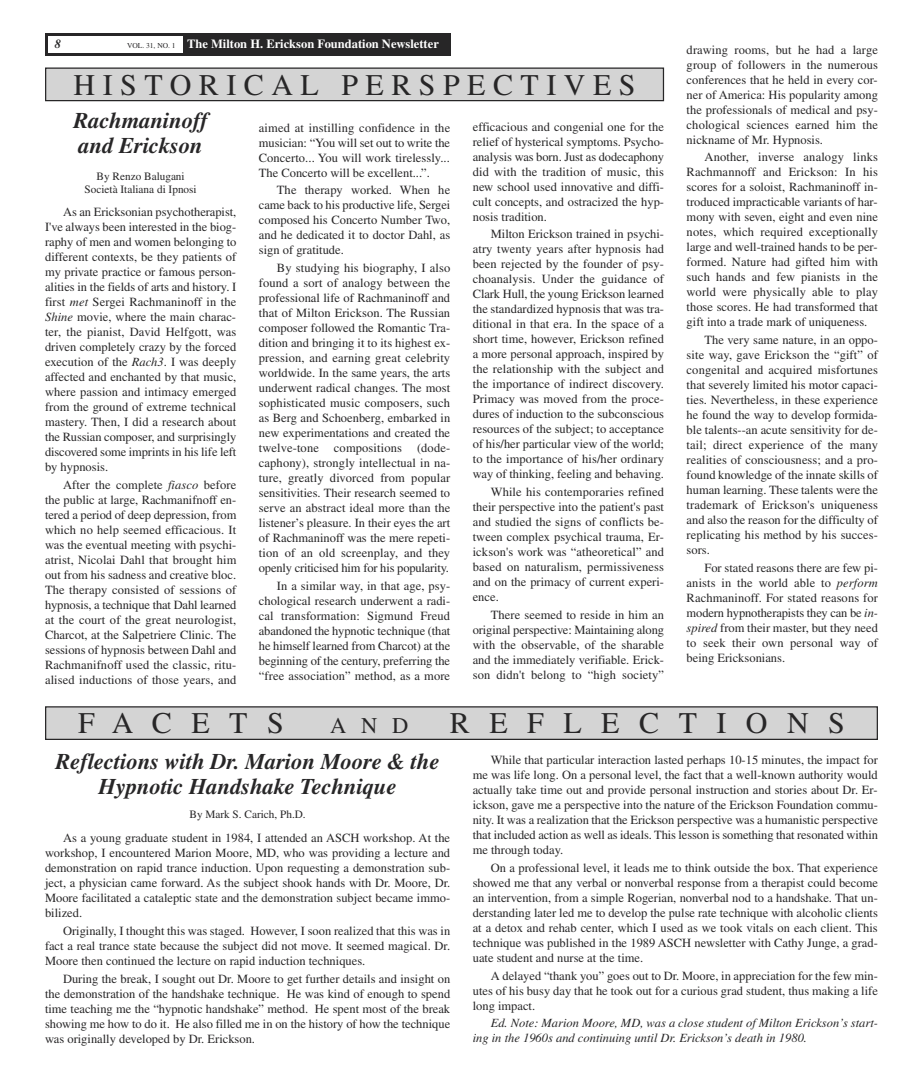
<style>
.page{position:relative;width:923px;height:1080px;background:#fff}
.page>*{position:absolute;margin:0;border:0;box-sizing:border-box;transform-origin:0 0}
.t1{font:30px "Times";letter-spacing:.25em;color:#272627}
.t2{font:30px "Times";letter-spacing:.65em;color:#272627}
.t3{font:italic 700 22.5px/25px "Times";color:#272627}
.t4{font:22.5px "Times";color:#272627}
.t5{font:12.5px/15px "Times";color:#272627;text-align:justify}
.t6{font:italic 12.5px/15px "Times";color:#272627}
.t7{font:700 12.5px "Times";color:#fff}
.t8{font:italic 700 12.5px "Times";color:#272627}
.t9{font:11.25px/13.5px "Times";color:#272627;text-align:center}
.s1{font-weight:400;font-size:7.5px;color:#272627}
.s2{font-style:italic}
</style>
<div class="page">
<div style="left:45px;top:34px;width:405px;height:22px;background:#272627"></div>
<div style="left:48px;top:37px;width:134px;height:16px;background:#fff"></div>
<div style="left:46px;top:68px;width:617px;height:33px;background:#d4d4d4"></div>
<div style="left:45px;top:68px;width:619px;height:33px;border:1px solid #272627"></div>
<div style="left:46px;top:707px;width:831px;height:32px;background:#d4d4d4"></div>
<div style="left:45px;top:706px;width:833px;height:34px;border:1px solid #272627"></div>
<p class="t8" style="left:55px;top:39px;width:8px">8</p>
<p class="t7" style="left:127px;top:40px;width:313px"><span class="s1">VOL. 31, NO. 1</span> The Milton H. Erickson Foundation Newsletter</p>
<h1 class="t1" style="left:74px;top:74px;width:563px">HISTORICAL PERSPECTIVES</h1>
<h2 class="t3" style="left:74px;top:110px;width:136px">Rachmaninoff and Erickson</h2>
<p class="t9" style="left:85px;top:170px;width:114px">By Renzo Balugani<br>Società Italiana di Ipnosi</p>
<p class="t5" style="left:45px;top:206px;width:193px;text-indent:18px">As an Ericksonian psychotherapist, I've always been interested in the biog&shy;raphy of men and women belonging to different contexts, be they patients of my private practice or famous person&shy;alities in the fields of arts and history. I first <span class="s2">met</span> Sergei Rachmaninoff in the <span class="s2">Shine</span> movie, where the main charac&shy;ter, the pianist, David Helfgott, was driven completely crazy by the forced execution of the <span class="s2">Rach3</span>. I was deeply affected and enchanted by that music, where passion and intimacy emerged from the ground of extreme technical mastery. Then, I did a research about the Russian composer, and surprisingly discovered some imprints in his life left by hypnosis.</p>
<p class="t5" style="left:45px;top:479px;width:193px;text-indent:18px">After the complete <span class="s2">fiasco</span> before the public at large, Rachmanifnoff en&shy;tered a period of deep depression, from which no help seemed efficacious. It was the eventual meeting with psychi&shy;atrist, Nicolai Dahl that brought him out from his sadness and creative bloc.<br>The therapy consisted of sessions of hypnosis, a technique that Dahl learned at the court of the great neurologist, Charcot, at the Salpetriere Clinic. The sessions of hypnosis between Dahl and Rachmanifnoff used the classic, ritu&shy;alised inductions of those years, and</p>
<p class="t5" style="left:259px;top:121px;width:193px">aimed at instilling confidence in the musician: “You will set out to write the Concerto... You will work tirelessly...<br>The Concerto will be excellent...”.</p>
<p class="t5" style="left:259px;top:184px;width:193px;text-indent:18px">The therapy worked. When he came back to his productive life, Sergei composed his Concerto Number Two, and he dedicated it to doctor Dahl, as sign of gratitude.</p>
<p class="t5" style="left:259px;top:261px;width:193px;text-indent:18px">By studying his biography, I also found a sort of analogy between the professional life of Rachmaninoff and that of Milton Erickson. The Russian composer followed the Romantic Tra&shy;dition and bringing it to its highest ex&shy;pression, and earning great celebrity worldwide. In the same years, the arts underwent radical changes. The most sophisticated music composers, such as Berg and Schoenberg, embarked in new experimentations and created the twelve-tone compositions (dode&shy;caphony), strongly intellectual in na&shy;ture, greatly divorced from popular sensitivities. Their research seemed to serve an abstract ideal more than the listener’s pleasure. In their eyes the art of Rachmaninoff was the mere repeti&shy;tion of an old screenplay, and they openly criticised him for his popularity.</p>
<p class="t5" style="left:259px;top:579px;width:193px;text-indent:18px">In a similar way, in that age, psy&shy;chological research underwent a radi&shy;cal transformation: Sigmund Freud abandoned the hypnotic technique (that he himself learned from Charcot) at the beginning of the century, preferring the “free association” method, as a more</p>
<p class="t5" style="left:473px;top:120px;width:193px">efficacious and congenial one for the relief of hysterical symptoms. Psycho&shy;analysis was born. Just as dodecaphony did with the tradition of music, this new school used innovative and diffi&shy;cult concepts, and ostracized the hyp&shy;nosis tradition.</p>
<p class="t5" style="left:473px;top:228px;width:193px;text-indent:18px">Milton Erickson trained in psychi&shy;atry twenty years after hypnosis had been rejected by the founder of psy&shy;choanalysis. Under the guidance of Clark Hull, the young Erickson learned the standardized hypnosis that was tra&shy;ditional in that era. In the space of a short time, however, Erickson refined a more personal approach, inspired by the relationship with the subject and the importance of indirect discovery.<br>Primacy was moved from the proce&shy;dures of induction to the subconscious resources of the subject; to acceptance of his/her particular view of the world; to the importance of his/her ordinary way of thinking, feeling and behaving.</p>
<p class="t5" style="left:473px;top:486px;width:193px;text-indent:18px">While his contemporaries refined their perspective into the patient's past and studied the signs of conflicts be&shy;tween complex psychical trauma, Er&shy;ickson's work was “atheoretical” and based on naturalism, permissiveness and on the primacy of current experi&shy;ence.</p>
<p class="t5" style="left:473px;top:608px;width:193px;text-indent:18px">There seemed to reside in him an original perspective: Maintaining along with the observable, of the sharable and the immediately verifiable. Erick&shy;son didn't belong to “high society”</p>
<p class="t5" style="left:686px;top:43px;width:193px">drawing rooms, but he had a large group of followers in the numerous conferences that he held in every cor&shy;ner of America: His popularity among the professionals of medical and psy&shy;chological sciences earned him the nickname of Mr. Hypnosis.</p>
<p class="t5" style="left:686px;top:151px;width:193px;text-indent:18px">Another, inverse analogy links Rachmannoff and Erickson: In his scores for a soloist, Rachmaninoff in&shy;troduced impracticable variants of har&shy;mony with seven, eight and even nine notes, which required exceptionally large and well-trained hands to be per&shy;formed. Nature had gifted him with such hands and few pianists in the world were physically able to play those scores. He had transformed that gift into a trade mark of uniqueness.</p>
<p class="t5" style="left:686px;top:334px;width:193px;text-indent:18px">The very same nature, in an oppo&shy;site way, gave Erickson the “gift” of congenital and acquired misfortunes that severely limited his motor capaci&shy;ties. Nevertheless, in these experience he found the way to develop formida&shy;ble talents--an acute sensitivity for de&shy;tail; direct experience of the many realities of consciousness; and a pro&shy;found knowledge of the innate skills of human learning. These talents were the trademark of Erickson's uniqueness and also the reason for the difficulty of replicating his method by his succes&shy;sors.</p>
<p class="t5" style="left:686px;top:561px;width:193px;text-indent:18px">For stated reasons there are few pi&shy;anists in the world able to <span class="s2">perform </span>Rachmaninoff. For stated reasons for modern hypnotherapists they can be <span class="s2">in&shy;spired</span> from their master, but they need to seek their own personal way of being Ericksonians.</p>
<h1 class="t1" style="left:78px;top:713px;width:207px">FACETS</h1>
<h2 class="t4" style="left:330px;top:717px;width:79px">AND</h2>
<h1 class="t2" style="left:450px;top:713px;width:396px">REFLECTIONS</h1>
<p class="t5" style="left:472px;top:754px;width:407px;text-indent:18px">While that particular interaction lasted perhaps 10-15 minutes, the impact for me was life long. On a personal level, the fact that a well-known authority would actually take time out and provide personal instruction and stories about Dr. Er&shy;ickson, gave me a perspective into the nature of the Erickson Foundation commu&shy;nity. It was a realization that the Erickson perspective was a humanistic perspective that included action as well as ideals. This lesson is something that resonated within me through today.</p>
<p class="t5" style="left:472px;top:862px;width:407px;text-indent:18px">On a professional level, it leads me to think outside the box. That experience showed me that any verbal or nonverbal response from a therapist could become an intervention, from a simple Rogerian, nonverbal nod to a handshake. That un&shy;derstanding later led me to develop the pulse rate technique with alcoholic clients at a detox and rehab center, which I used as we took vitals on each client. This technique was published in the 1989 ASCH newsletter with Cathy Junge, a grad&shy;uate student and nurse at the time.</p>
<p class="t5" style="left:472px;top:969px;width:407px;text-indent:18px">A delayed “thank you” goes out to Dr. Moore, in appreciation for the few min&shy;utes of his busy day that he took out for a curious grad student, thus making a life long impact.</p>
<p class="t6" style="left:472px;top:1017px;width:406px;text-indent:18px">Ed. Note: Marion Moore, MD, was a close student of Milton Erickson’s start&shy;ing in the 1960s and continuing until Dr. Erickson’s death in 1980.</p>
<h2 class="t3" style="left:56px;top:751px;width:385px;text-align:center">Reflections with Dr. Marion Moore &amp; the<br>Hypnotic Handshake Technique</h2>
<p class="t9" style="left:189px;top:809px;width:118px">By Mark S. Carich, Ph.D.</p>
<p class="t5" style="left:45px;top:832px;width:407px;text-indent:18px">As a young graduate student in 1984, I attended an ASCH workshop. At the workshop, I encountered Marion Moore, MD, who was providing a lecture and demonstration on rapid trance induction. Upon requesting a demonstration sub&shy;ject, a physician came forward. As the subject shook hands with Dr. Moore, Dr.<br>Moore facilitated a cataleptic state and the demonstration subject became immo&shy;bilized.</p>
<p class="t5" style="left:45px;top:925px;width:407px;text-indent:18px">Originally, I thought this was staged. However, I soon realized that this was in fact a real trance state because the subject did not move. It seemed magical. Dr.<br>Moore then continued the lecture on rapid induction techniques.</p>
<p class="t5" style="left:45px;top:972px;width:407px;text-indent:18px">During the break, I sought out Dr. Moore to get further details and insight on the demonstration of the handshake technique. He was kind of enough to spend time teaching me the “hypnotic handshake” method. He spent most of the break showing me how to do it. He also filled me in on the history of how the technique was originally developed by Dr. Erickson.</p>
</div>
